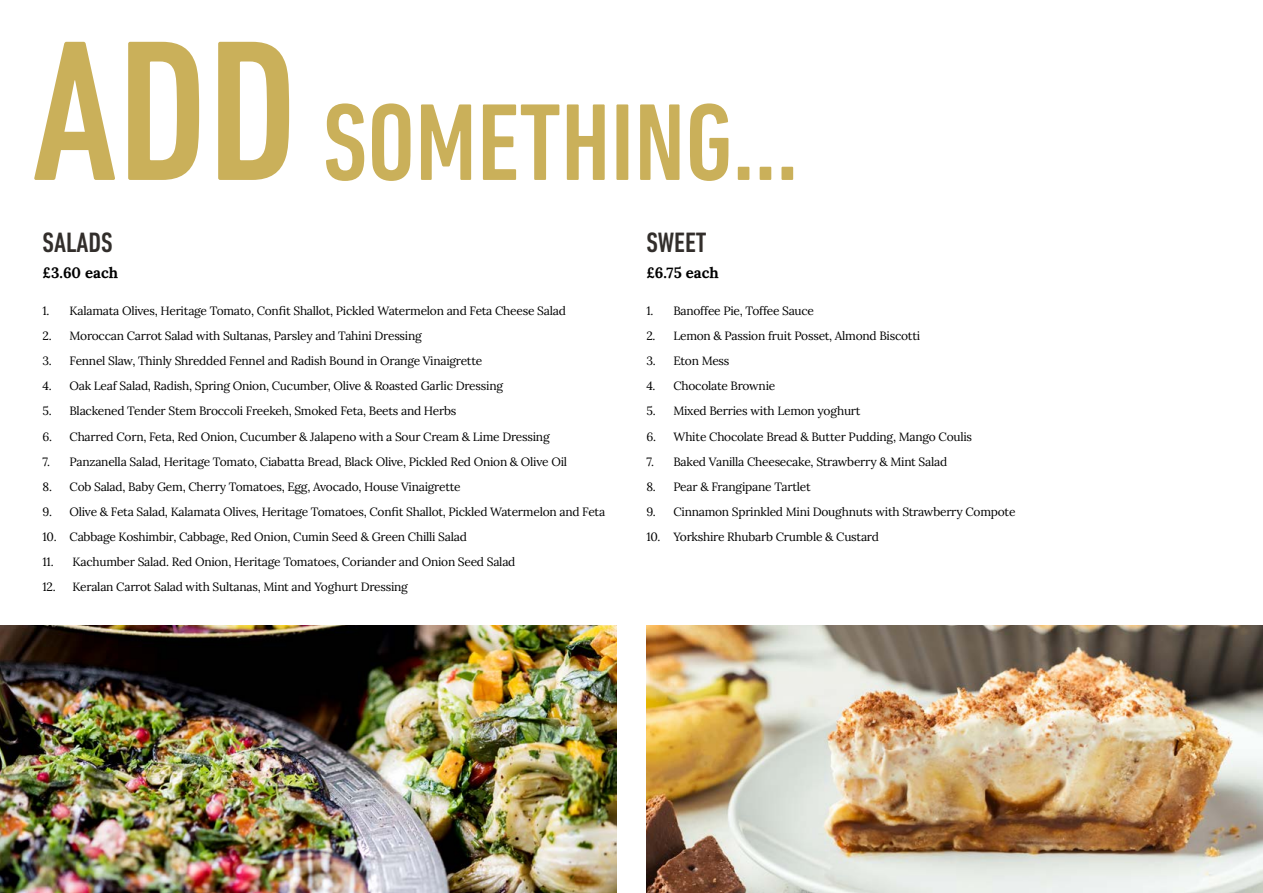
<style>
.page{position:relative;width:1263px;height:893px;background:#fff}
.page>*{position:absolute;margin:0;border:0;box-sizing:border-box;transform-origin:0 0}
.t1{font:500 condensed 111px "DIN Next LT Pro";color:#cab05a}
.t2{font:500 condensed 28.5px "DIN Next LT Pro";color:#322e2b}
.t3{font:700 15px "Lora";color:#000}
.t4{font:12px "Lora";letter-spacing:-.02em;color:#000}
.s1{font-size:203.1px}
</style>
<div class="page">
<img style="left:0;top:625px;width:617px;height:268px">
<img style="left:646px;top:625px;width:617px;height:268px">
<h1 class="t1" style="left:32px;top:80px;width:768px"><span class="s1">ADD</span> SOMETHING...</h1>
<h2 class="t2" style="left:43px;top:226px;width:72px">SALADS</h2>
<p class="t3" style="left:43px;top:260px;width:77px">£3.60 each</p>
<p class="t4" style="left:43px;top:302px;width:525px">1. Kalamata Olives, Heritage Tomato, Confit Shallot, Pickled Watermelon and Feta Cheese Salad</p>
<p class="t4" style="left:43px;top:327px;width:381px">2. Moroccan Carrot Salad with Sultanas, Parsley and Tahini Dressing</p>
<p class="t4" style="left:43px;top:352px;width:441px">3. Fennel Slaw, Thinly Shredded Fennel and Radish Bound in Orange Vinaigrette</p>
<p class="t4" style="left:43px;top:377px;width:462px">4. Oak Leaf Salad, Radish, Spring Onion, Cucumber, Olive &amp; Roasted Garlic Dressing</p>
<p class="t4" style="left:43px;top:402px;width:415px">5. Blackened Tender Stem Broccoli Freekeh, Smoked Feta, Beets and Herbs</p>
<p class="t4" style="left:43px;top:427px;width:509px">6. Charred Corn, Feta, Red Onion, Cucumber &amp; Jalapeno with a Sour Cream &amp; Lime Dressing</p>
<p class="t4" style="left:43px;top:452px;width:526px">7. Panzanella Salad, Heritage Tomato, Ciabatta Bread, Black Olive, Pickled Red Onion &amp; Olive Oil</p>
<p class="t4" style="left:43px;top:477px;width:420px">8. Cob Salad, Baby Gem, Cherry Tomatoes, Egg, Avocado, House Vinaigrette</p>
<p class="t4" style="left:43px;top:502px;width:564px">9. Olive &amp; Feta Salad, Kalamata Olives, Heritage Tomatoes, Confit Shallot, Pickled Watermelon and Feta</p>
<p class="t4" style="left:43px;top:527px;width:426px">10. Cabbage Koshimbir, Cabbage, Red Onion, Cumin Seed &amp; Green Chilli Salad</p>
<p class="t4" style="left:43px;top:552px;width:474px">11. Kachumber Salad. Red Onion, Heritage Tomatoes, Coriander and Onion Seed Salad</p>
<p class="t4" style="left:43px;top:577px;width:367px">12. Keralan Carrot Salad with Sultanas, Mint and Yoghurt Dressing</p>
<h2 class="t2" style="left:646px;top:226px;width:62px">SWEET</h2>
<p class="t3" style="left:646px;top:260px;width:74px">£6.75 each</p>
<p class="t4" style="left:646px;top:302px;width:169px">1. Banoffee Pie, Toffee Sauce</p>
<p class="t4" style="left:646px;top:327px;width:275px">2. Lemon &amp; Passion fruit Posset, Almond Biscotti</p>
<p class="t4" style="left:646px;top:352px;width:85px">3. Eton Mess</p>
<p class="t4" style="left:646px;top:377px;width:130px">4. Chocolate Brownie</p>
<p class="t4" style="left:646px;top:402px;width:216px">5. Mixed Berries with Lemon yoghurt</p>
<p class="t4" style="left:646px;top:427px;width:327px">6. White Chocolate Bread &amp; Butter Pudding, Mango Coulis</p>
<p class="t4" style="left:646px;top:452px;width:302px">7. Baked Vanilla Cheesecake, Strawberry &amp; Mint Salad</p>
<p class="t4" style="left:646px;top:477px;width:166px">8. Pear &amp; Frangipane Tartlet</p>
<p class="t4" style="left:646px;top:502px;width:371px">9. Cinnamon Sprinkled Mini Doughnuts with Strawberry Compote</p>
<p class="t4" style="left:646px;top:527px;width:234px">10. Yorkshire Rhubarb Crumble &amp; Custard</p>
</div>
